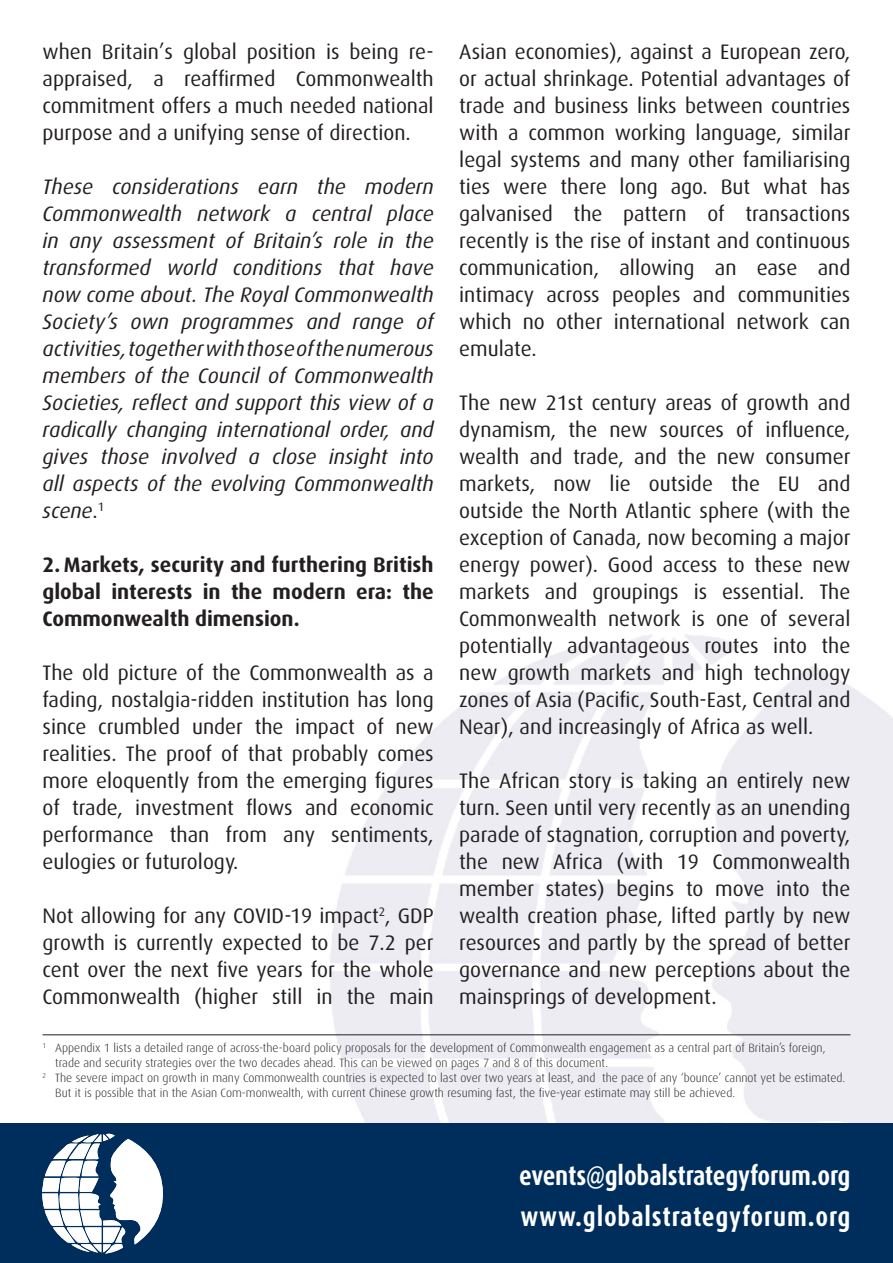
<style>
.page{position:relative;width:893px;height:1263px;background:#fff}
.page>*{position:absolute;margin:0;border:0;box-sizing:border-box;transform-origin:0 0}
.t1{font:700 27px/40.5px "Dax Condensed";letter-spacing:-.005em;color:#fff}
.t2{font:21px/27px "Dax";color:#231f20;text-align:justify}
.t3{font:italic 21px/27px "Dax";color:#231f20;text-align:justify}
.t4{font:700 21px/27px "Dax";color:#231f20;text-align:justify}
.t5{font:300 12px "Dax";color:#231f20}
.s1{font-style:normal}
</style>
<div class="page">
<div style="left:0;top:1123px;width:893px;height:140px;background:#002e5c"></div>
<svg style="left:42px;top:1133px;width:121px;height:120px"></svg>
<hr style="left:43px;top:1034px;width:807px;height:1px;background:#231f20">
<p class="t2" style="left:459px;top:38px;width:393px">Asian economies), against a European zero, or actual shrinkage. Potential advantages of trade and business links between countries with a common working language, similar legal systems and many other familiarising ties were there long ago. But what has galvanised the pattern of transactions recently is the rise of instant and continuous communication, allowing an ease and intimacy across peoples and communities which no other international network can emulate.</p>
<p class="t2" style="left:459px;top:389px;width:393px">The new 21st century areas of growth and dynamism, the new sources of influence, wealth and trade, and the new consumer markets, now lie outside the EU and outside the North Atlantic sphere (with the exception of Canada, now becoming a major energy power). Good access to these new markets and groupings is essential. The Commonwealth network is one of several potentially advantageous routes into the new growth markets and high technology zones of Asia (Pacific, South-East, Central and Near), and increasingly of Africa as well.</p>
<p class="t2" style="left:459px;top:767px;width:393px">The African story is taking an entirely new turn. Seen until very recently as an unending parade of stagnation, corruption and poverty, the new Africa (with 19 Commonwealth member states) begins to move into the wealth creation phase, lifted partly by new resources and partly by the spread of better governance and new perceptions about the mainsprings of development.</p>
<p class="t5" style="left:43px;top:1041px;width:785px"><sup>1</sup> Appendix 1 lists a detailed range of across-the-board policy proposals for the development of Commonwealth engagement as a central part of Britain’s foreign,</p>
<p class="t5" style="left:55px;top:1056px;width:554px">trade and security strategies over the two decades ahead. This can be viewed on pages 7 and 8 of this document.</p>
<p class="t5" style="left:43px;top:1071px;width:804px"><sup>2</sup> The severe impact on growth in many Commonwealth countries is expected to last over two years at least, and the pace of any ‘bounce’ cannot yet be estimated.</p>
<p class="t5" style="left:55px;top:1086px;width:681px">But it is possible that in the Asian Com-monwealth, with current Chinese growth resuming fast, the five-year estimate may still be achieved.</p>
<p class="t2" style="left:43px;top:38px;width:393px">when Britain’s global position is being re&shy;appraised, a reaffirmed Commonwealth commitment offers a much needed national purpose and a unifying sense of direction.</p>
<p class="t3" style="left:43px;top:173px;width:393px">These considerations earn the modern Commonwealth network a central place in any assessment of Britain’s role in the transformed world conditions that have now come about. The Royal Commonwealth Society’s own programmes and range of activities, together with those of the numerous members of the Council of Commonwealth Societies, reflect and support this view of a radically changing international order, and gives those involved a close insight into all aspects of the evolving Commonwealth scene<span class="s1">.</span><sup>1</sup></p>
<p class="t4" style="left:43px;top:551px;width:393px">2. Markets, security and furthering British global interests in the modern era: the Commonwealth dimension.</p>
<p class="t2" style="left:43px;top:659px;width:393px">The old picture of the Commonwealth as a fading, nostalgia-ridden institution has long since crumbled under the impact of new realities. The proof of that probably comes more eloquently from the emerging figures of trade, investment flows and economic performance than from any sentiments, eulogies or futurology.</p>
<p class="t2" style="left:43px;top:902px;width:393px">Not allowing for any COVID-19 impact<sup>2</sup>, GDP growth is currently expected to be 7.2 per cent over the next five years for the whole Commonwealth (higher still in the main</p>
<p class="t1" style="left:519px;top:1156px;width:333px">events@globalstrategyforum.org www.globalstrategyforum.org</p>
</div>
